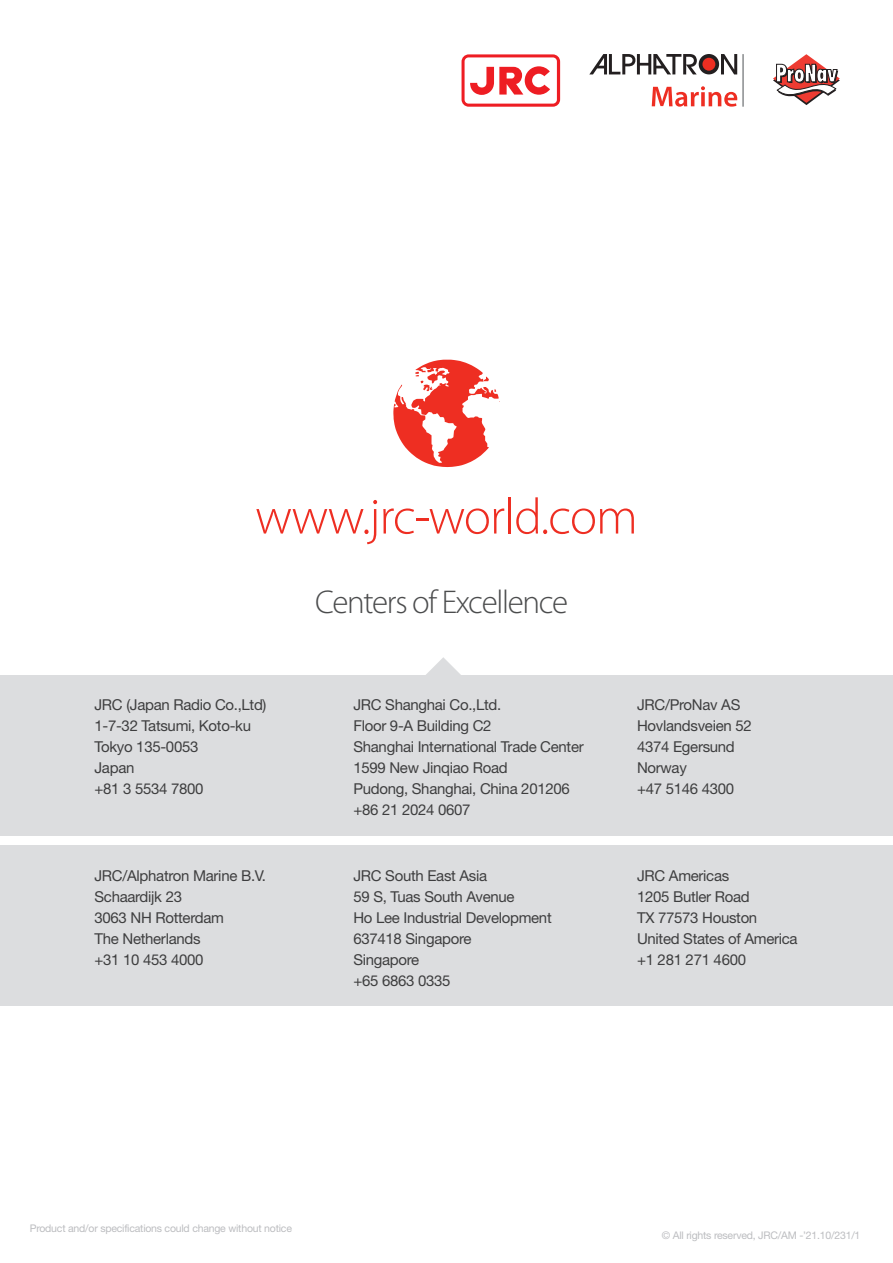
<style>
.page{position:relative;width:893px;height:1263px;background:#fff}
.page>*{position:absolute;margin:0;border:0;box-sizing:border-box;transform-origin:0 0}
.t1{font:300 51px "Myriad Pro";letter-spacing:-.02em;color:#ee2e22}
.t2{font:300 33px "Myriad Pro";letter-spacing:-.04em;color:#4b4c4d}
.t3{font:15px/21px "Helvetica Neue";letter-spacing:-.02em;color:#3e3e3f}
.t4{font:10.5px "Helvetica Neue";letter-spacing:-.02em;color:#bcbdc0}
</style>
<div class="page">
<div style="left:1px;top:846px;width:892px;height:160px;background:#dcdddf"></div>
<svg style="left:773px;top:54px;width:67px;height:51px"></svg>
<svg style="left:652px;top:86px;width:85px;height:21px"></svg>
<svg style="left:589px;top:54px;width:108px;height:20px"></svg>
<svg style="left:721px;top:54px;width:16px;height:20px"></svg>
<div style="left:699px;top:54px;width:20px;height:20px;background:#231f20;border-radius:50%"></div>
<div style="left:702px;top:58px;width:13px;height:13px;background:#ee2e22;border-radius:50%"></div>
<hr style="left:742px;top:54px;width:2px;height:53px;background:#808285">
<svg style="left:462px;top:54px;width:98px;height:53px"></svg>
<svg style="left:426px;top:657px;width:35px;height:18px"></svg>
<div style="left:1px;top:675px;width:892px;height:161px;background:#dcdddf"></div>
<svg style="left:393px;top:360px;width:107px;height:107px"></svg>
<p class="t1" style="left:255px;top:486px;width:384px">www.jrc-world.com</p>
<p class="t3" style="left:94px;top:695px;width:174px">JRC (Japan Radio Co.,Ltd)</p>
<p class="t3" style="left:94px;top:716px;width:158px">1-7-32 Tatsumi, Koto-ku</p>
<p class="t3" style="left:94px;top:737px;width:105px">Tokyo 135-0053</p>
<p class="t3" style="left:94px;top:758px;width:41px">Japan</p>
<p class="t3" style="left:94px;top:779px;width:111px">+81 3 5534 7800</p>
<p class="t3" style="left:94px;top:866px;width:173px">JRC/Alphatron Marine B.V.</p>
<p class="t3" style="left:94px;top:887px;width:89px">Schaardijk 23</p>
<p class="t3" style="left:94px;top:908px;width:131px">3063 NH Rotterdam</p>
<p class="t3" style="left:94px;top:929px;width:108px">The Netherlands</p>
<p class="t3" style="left:94px;top:950px;width:111px">+31 10 453 4000</p>
<p class="t2" style="left:315px;top:582px;width:254px">Centers of Excellence</p>
<p class="t3" style="left:353px;top:695px;width:149px">JRC Shanghai Co.,Ltd.</p>
<p class="t3" style="left:353px;top:716px;width:140px">Floor 9-A Building C2</p>
<p class="t3" style="left:353px;top:737px;width:232px">Shanghai International Trade Center</p>
<p class="t3" style="left:353px;top:758px;width:156px">1599 New Jinqiao Road</p>
<p class="t3" style="left:353px;top:779px;width:218px">Pudong, Shanghai, China 201206</p>
<p class="t3" style="left:353px;top:800px;width:119px">+86 21 2024 0607</p>
<p class="t3" style="left:353px;top:866px;width:135px">JRC South East Asia</p>
<p class="t3" style="left:353px;top:887px;width:163px">59 S, Tuas South Avenue</p>
<p class="t3" style="left:353px;top:908px;width:200px">Ho Lee Industrial Development<br>637418 Singapore</p>
<p class="t3" style="left:353px;top:950px;width:67px">Singapore</p>
<p class="t3" style="left:353px;top:971px;width:99px">+65 6863 0335</p>
<p class="t3" style="left:637px;top:695px;width:105px">JRC/ProNav AS</p>
<p class="t3" style="left:637px;top:716px;width:116px">Hovlandsveien 52</p>
<p class="t3" style="left:637px;top:737px;width:99px">4374 Egersund</p>
<p class="t3" style="left:637px;top:758px;width:51px">Norway</p>
<p class="t3" style="left:637px;top:779px;width:99px">+47 5146 4300</p>
<p class="t3" style="left:637px;top:866px;width:94px">JRC Americas</p>
<p class="t3" style="left:637px;top:887px;width:114px">1205 Butler Road</p>
<p class="t3" style="left:637px;top:908px;width:122px">TX 77573 Houston</p>
<p class="t3" style="left:637px;top:929px;width:162px">United States of America</p>
<p class="t3" style="left:637px;top:950px;width:111px">+1 281 271 4600</p>
<p class="t4" style="left:30px;top:1220px;width:264px">Product and/or specifications could change without notice</p>
<p class="t4" style="left:662px;top:1228px;width:200px">© All rights reserved, JRC/AM -’21.10/231/1</p>
</div>
